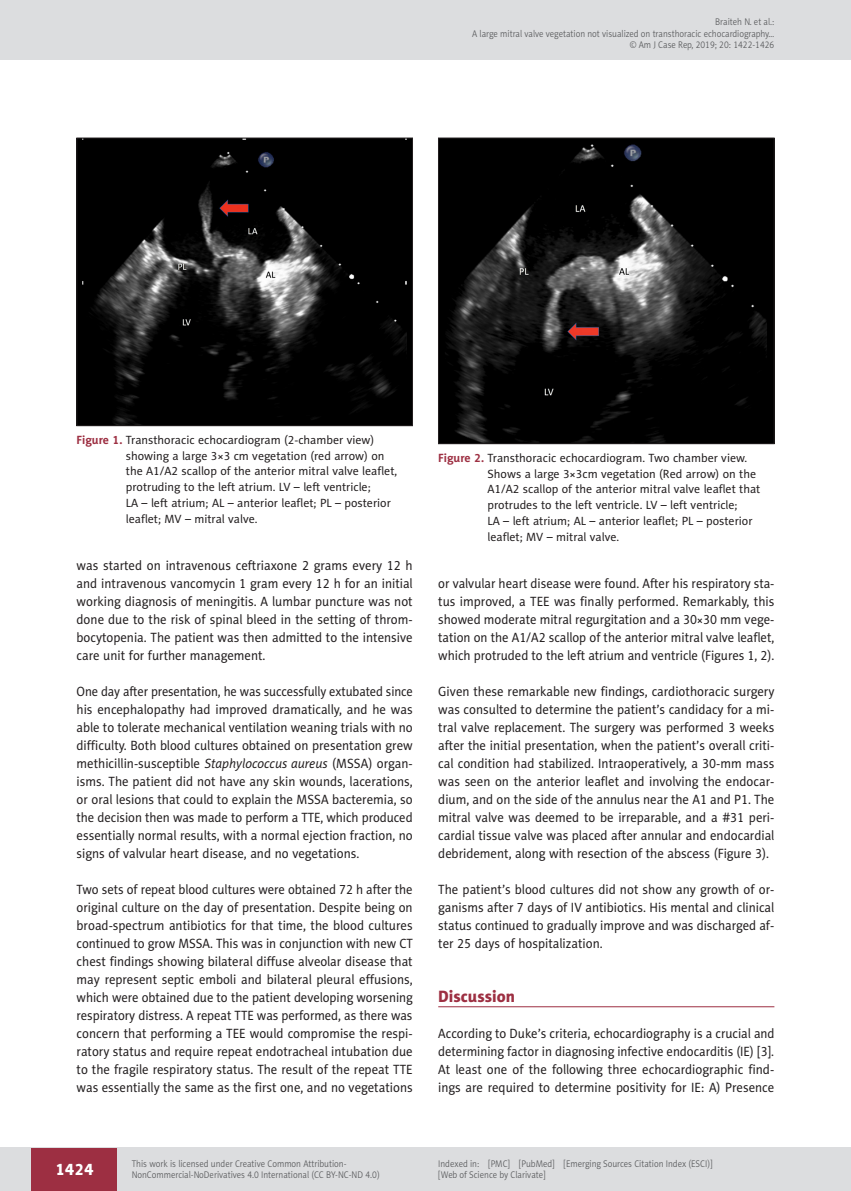
<style>
.page{position:relative;width:851px;height:1191px;background:#fff}
.page>*{position:absolute;margin:0;border:0;box-sizing:border-box;transform-origin:0 0}
.AJCR_Headline_1{font:16.5px "Naomi Sans EFN Heavy";color:#9d2f42}
.t1{font:16.5px "Naomi Sans EFN Heavy";color:#fff}
.AJCR_Body{font:13.5px/18px "Naomi Sans EFN";color:#231f20;text-align:justify;scale:.94 1}
.AJCR_Body-2{font:13.5px/18px "Naomi Sans EFN";color:#231f20;text-align:justify;scale:.95 1}
.AJCR_Body-3{font:13.5px/18px "Naomi Sans EFN";color:#231f20;text-align:justify;scale:.93 1}
.AJCR_Rycina_tytul{font:12px/15.8px "Naomi Sans EFN";color:#231f20}
.AJCR_pagina_zywa{font:9.75px/11.2px "Naomi Sans EFN Light";color:#57585a;scale:.9 1}
.AJCR_pagina_sygnatur{font:9.75px "Naomi Sans EFN Light";color:#57585a;scale:.9 1}
.s1{font-weight:700;color:#9d2f42}
.s2{font-style:italic}
.s3{font-size:12.75px}
</style>
<div class="page">
<hr style="left:438px;top:1006px;width:336px;height:1px;background:#9d2f42">
<img style="left:79px;top:140px;width:331px;height:284px">
<div style="left:77px;top:138px;width:335px;height:288px;border:1px solid #231f20"></div>
<img style="left:440px;top:140px;width:332px;height:302px">
<div style="left:438px;top:138px;width:336px;height:306px;border:1px solid #231f20"></div>
<div style="left:0;top:1148px;width:850px;height:43px;background:#dcdddf"></div>
<div style="left:32px;top:1147px;width:85px;height:43px;background:#9d2f42"></div>
<div style="left:0;top:0;width:850px;height:60px;background:#dcdddf"></div>
<hr style="left:850px;top:0;width:1px;height:60px;background:#dcdddf">
<p class="AJCR_pagina_zywa" style="left:472px;top:16px;width:337px;text-align:right">Braiteh N. et al.:<br>A large mitral valve vegetation not visualized on transthoracic echocardiography…</p>
<p class="AJCR_pagina_sygnatur" style="left:629px;top:39px;width:162px">© Am J Case Rep, 2019; 20: 1422-1426</p>
<p class="AJCR_Rycina_tytul" style="left:126px;top:432px;width:273px;text-indent:-49px"><span class="s1">Figure 1.</span> Transthoracic echocardiogram (2-chamber view) showing a large 3×3 cm vegetation (red arrow) on the A1/A2 scallop of the anterior mitral valve leaflet, protruding to the left atrium. LV – left ventricle;<br>LA – left atrium; AL – anterior leaflet; PL – posterior leaflet; MV – mitral valve.</p>
<p class="AJCR_Body-2" style="left:77px;top:556px;width:355px">was started on intravenous ceftriaxone 2 grams every 12 h and intravenous vancomycin 1 gram every 12 h for an initial working diagnosis of meningitis. A lumbar puncture was not done due to the risk of spinal bleed in the setting of throm&shy;bocytopenia. The patient was then admitted to the intensive care unit for further management.</p>
<p class="AJCR_Body-3" style="left:77px;top:682px;width:363px">One day after presentation, he was successfully extubated since his encephalopathy had improved dramatically, and he was able to tolerate mechanical ventilation weaning trials with no difficulty. Both blood cultures obtained on presentation grew methicillin-susceptible <span class="s2">Staphylococcus aureus</span> (MSSA) organ&shy;isms. The patient did not have any skin wounds, lacerations, or oral lesions that could to explain the MSSA bacteremia, so the decision then was made to perform a TTE, which produced essentially normal results, with a normal ejection fraction, no signs of valvular heart disease, and no vegetations.</p>
<p class="AJCR_Body" style="left:77px;top:880px;width:359px">Two sets of repeat blood cultures were obtained 72 h after the original culture on the day of presentation. Despite being on broad-spectrum antibiotics for that time, the blood cultures continued to grow MSSA. This was in conjunction with new CT chest findings showing bilateral diffuse alveolar disease that may represent septic emboli and bilateral pleural effusions, which were obtained due to the patient developing worsening respiratory distress. A repeat TTE was performed, as there was concern that performing a TEE would compromise the respi&shy;ratory status and require repeat endotracheal intubation due to the fragile respiratory status. The result of the repeat TTE was essentially the same as the first one, and no vegetations</p>
<p class="AJCR_Rycina_tytul" style="left:487px;top:450px;width:274px;text-indent:-49px"><span class="s1">Figure 2.</span> Transthoracic echocardiogram. Two chamber view.<br>Shows a large 3×3cm vegetation (Red arrow) on the A1/A2 scallop of the anterior mitral valve leaflet that protrudes to the left ventricle. LV – left ventricle;<br>LA – left atrium; AL – anterior leaflet; PL – posterior leaflet; MV – mitral valve.</p>
<p class="AJCR_Body" style="left:438px;top:574px;width:359px">or valvular heart disease were found. After his respiratory sta&shy;tus improved, a TEE was finally performed. Remarkably, this showed moderate mitral regurgitation and a 30<span class="s3">×</span>30 mm vege&shy;tation on the A1/A2 scallop of the anterior mitral valve leaflet, which protruded to the left atrium and ventricle (Figures 1, 2).</p>
<p class="AJCR_Body-2" style="left:438px;top:682px;width:355px">Given these remarkable new findings, cardiothoracic surgery was consulted to determine the patient’s candidacy for a mi&shy;tral valve replacement. The surgery was performed 3 weeks after the initial presentation, when the patient’s overall criti&shy;cal condition had stabilized. Intraoperatively, a 30-mm mass was seen on the anterior leaflet and involving the endocar&shy;dium, and on the side of the annulus near the A1 and P1. The mitral valve was deemed to be irreparable, and a #31 peri&shy;cardial tissue valve was placed after annular and endocardial debridement, along with resection of the abscess (Figure 3).</p>
<p class="AJCR_Body-2" style="left:438px;top:880px;width:355px">The patient’s blood cultures did not show any growth of or&shy;ganisms after 7 days of IV antibiotics. His mental and clinical status continued to gradually improve and was discharged af&shy;ter 25 days of hospitalization.</p>
<p class="AJCR_Headline_1" style="left:438px;top:986px;width:78px">Discussion</p>
<p class="AJCR_Body" style="left:438px;top:1024px;width:359px">According to Duke’s criteria, echocardiography is a crucial and determining factor in diagnosing infective endocarditis (IE) [3].<br>At least one of the following three echocardiographic find&shy;ings are required to determine positivity for IE: A) Presence</p>
<p class="t1" style="left:55px;top:1159px;width:40px">1424</p>
<p class="AJCR_pagina_zywa" style="left:132px;top:1158px;width:277px">This work is licensed under Creative Common Attribution-<br>NonCommercial-NoDerivatives 4.0 International (CC BY-NC-ND 4.0)</p>
<p class="AJCR_pagina_zywa" style="left:438px;top:1158px;width:306px">Indexed in: [PMC] [PubMed] [Emerging Sources Citation Index (ESCI)] [Web of Science by Clarivate]</p>
</div>
